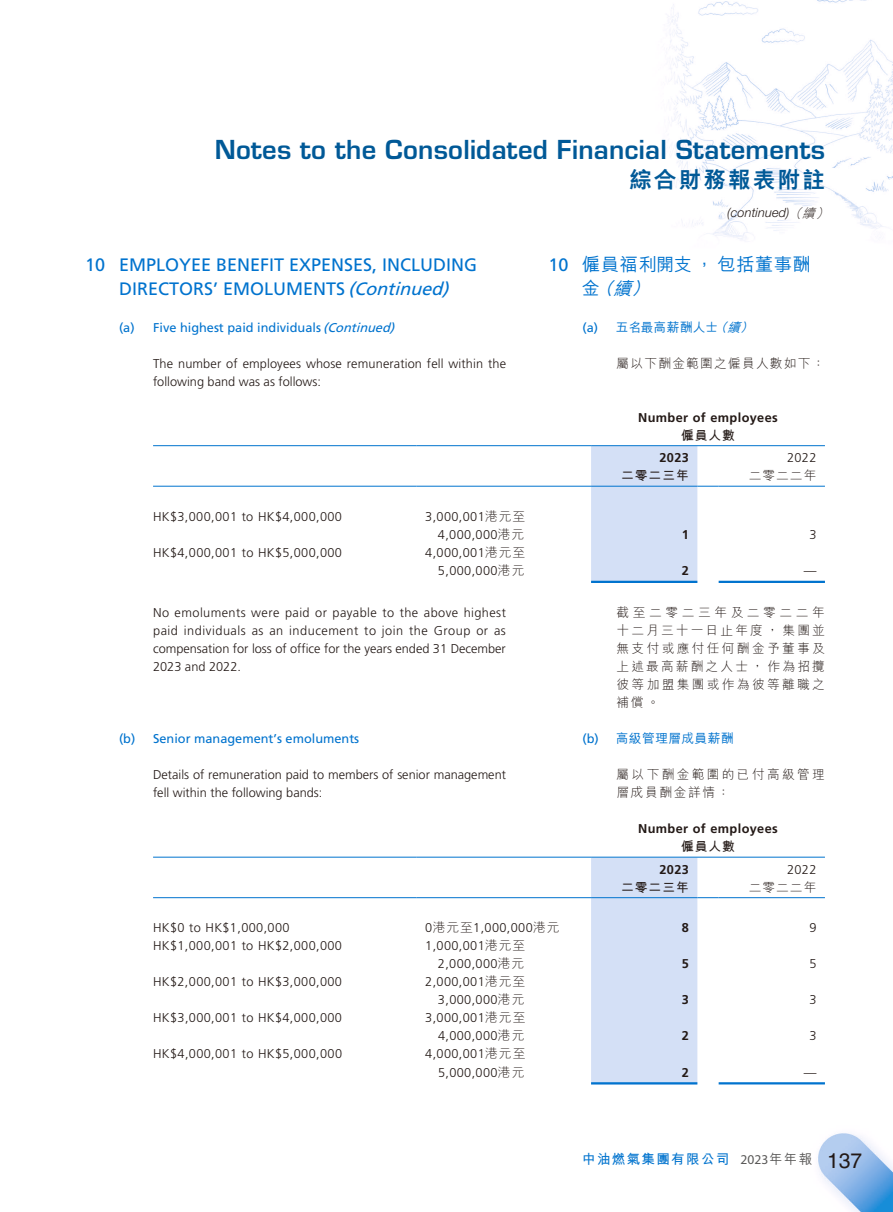
<style>
.page{position:relative;width:893px;height:1212px;background:#fff}
.page>*{position:absolute;margin:0;border:0;box-sizing:border-box;transform-origin:0 0}
.t1{font:600 25.5px "Eurostile LT Std";letter-spacing:.01em;color:#005997}
.t2{font:800 22.5px "M Hei HK";letter-spacing:.1em;color:#005997}
.t3{font:18px/24px "Frutiger LT Std";color:#0073ce}
.t4{font:500 18px/24px "M Hei HK";letter-spacing:.04em;color:#0073ce}
.t5{font:700 13.5px "M Hei HK";letter-spacing:.1em;color:#0073ce}
.t6{font:300 12.75px/18px "Frutiger LT Std";letter-spacing:.01em;color:#231916}
.t7{font:300 12.75px/18px "Frutiger LT Std";letter-spacing:.03em;color:#231916;text-align:right}
.t8{font:300 12.75px/18px "M Hei HK";letter-spacing:.165em;color:#231916;text-align:justify}
.t9{font:12.75px "Frutiger LT Std";color:#0073ce}
.t10{font:700 12.75px "Frutiger LT Std";letter-spacing:.03em;color:#231916}
.t11{font:700 12.75px "M Hei HK";letter-spacing:.08em;color:#231916}
.t12{font:300 12.75px "M Hei HK";letter-spacing:.095em;color:#231916}
.t13{font:italic 300 12.75px "Helvetica Neue LT Std";letter-spacing:.01em;color:#231916}
.t14{font:500 12.75px "M Hei HK";color:#0073ce}
.t15{font:500 12.75px "M Hei HK";letter-spacing:.03em;color:#0073ce}
.s1{font-style:italic}
.s2{font-family:"M Hei HK"}
.s3{font-family:"Frutiger LT Std";font-weight:400}
.s4{font-family:"Myriad Pro";font-weight:400;color:#595857}
.s5{font-weight:500;color:#595857}
.s6{font-family:"Helvetica LT Std";font-weight:400;font-size:21px;color:#231916}
</style>
<div class="page">
<img style="left:153px;top:0;width:740px;height:1212px">
<hr style="left:153px;top:445px;width:264px;height:1px;background:#0073ce">
<hr style="left:417px;top:445px;width:174px;height:1px;background:#0073ce">
<hr style="left:591px;top:445px;width:234px;height:1px;background:#0073ce">
<hr style="left:153px;top:486px;width:264px;height:1px;background:#0073ce">
<hr style="left:417px;top:486px;width:174px;height:1px;background:#0073ce">
<svg style="left:591px;top:446px;width:128px;height:137px"></svg>
<hr style="left:719px;top:486px;width:106px;height:1px;background:#0073ce">
<hr style="left:591px;top:581px;width:106px;height:2px;background:#0073ce">
<hr style="left:719px;top:581px;width:106px;height:2px;background:#0073ce">
<hr style="left:153px;top:857px;width:264px;height:1px;background:#0073ce">
<hr style="left:417px;top:857px;width:174px;height:1px;background:#0073ce">
<hr style="left:591px;top:857px;width:234px;height:1px;background:#0073ce">
<hr style="left:153px;top:897px;width:264px;height:1px;background:#0073ce">
<hr style="left:417px;top:897px;width:174px;height:1px;background:#0073ce">
<svg style="left:591px;top:857px;width:128px;height:227px"></svg>
<hr style="left:719px;top:897px;width:106px;height:1px;background:#0073ce">
<hr style="left:591px;top:1082px;width:106px;height:2px;background:#0073ce">
<hr style="left:719px;top:1082px;width:106px;height:2px;background:#0073ce">
<h1 class="t1" style="left:215px;top:134px;width:612px">Notes to the Consolidated Financial Statements</h1>
<h2 class="t2" style="left:629px;top:168px;width:197px">綜合財務報表附註</h2>
<h3 class="t3" style="left:119px;top:253px;width:360px;text-indent:-34px">10 EMPLOYEE BENEFIT EXPENSES, INCLUDING<br>DIRECTORS’ EMOLUMENTS <span class="s1">(Continued)</span></h3>
<p class="t9" style="left:119px;top:320px;width:281px">(a) Five highest paid individuals <span class="s1">(Continued)</span></p>
<p class="t6" style="left:153px;top:355px;width:355px">The number of employees whose remuneration fell within the following band was as follows:</p>
<p class="t7" style="left:153px;top:508px;width:190px">HK$3,000,001 to HK$4,000,000</p>
<p class="t7" style="left:425px;top:508px;width:102px">3,000,001<span class="s2">港元至<br></span>4,000,000<span class="s2">港元</span></p>
<p class="t7" style="left:153px;top:544px;width:190px">HK$4,000,001 to HK$5,000,000</p>
<p class="t7" style="left:425px;top:544px;width:102px">4,000,001<span class="s2">港元至<br></span>5,000,000<span class="s2">港元</span></p>
<p class="t6" style="left:153px;top:604px;width:354px;text-align:justify">No emoluments were paid or payable to the above highest paid individuals as an inducement to join the Group or as compensation for loss of office for the years ended 31 December 2023 and 2022.</p>
<p class="t9" style="left:119px;top:731px;width:242px">(b) Senior management’s emoluments</p>
<p class="t6" style="left:153px;top:766px;width:354px">Details of remuneration paid to members of senior management fell within the following bands:</p>
<p class="t13" style="left:727px;top:205px;width:106px">(continued)<span class="s2">（續）</span></p>
<h3 class="t4" style="left:582px;top:251px;width:230px;text-indent:-33px"><span class="s3">10</span> 僱員福利開支，包括董事酬金<span class="s1">（續）</span></h3>
<p class="t14" style="left:583px;top:318px;width:176px"><span class="s3">(a)</span> 五名最高薪酬人士<span class="s1">（續）</span></p>
<p class="t12" style="left:617px;top:357px;width:210px">屬以下酬金範圍之僱員人數如下：</p>
<p class="t10" style="left:638px;top:410px;width:141px">Number of employees</p>
<p class="t11" style="left:681px;top:426px;width:55px">僱員人數</p>
<p class="t10" style="left:659px;top:450px;width:31px">2023</p>
<p class="t6" style="left:787px;top:449px;width:31px">2022</p>
<p class="t11" style="left:621px;top:466px;width:69px">二零二三年</p>
<p class="t8" style="left:749px;top:467px;width:69px">二零二二年</p>
<p class="t10" style="left:682px;top:527px;width:9px">1</p>
<p class="t6" style="left:809px;top:526px;width:9px">3</p>
<p class="t10" style="left:682px;top:563px;width:9px">2</p>
<p class="t6" style="left:804px;top:562px;width:14px">—</p>
<p class="t8" style="left:617px;top:603px;width:210px">截至二零二三年及二零二二年十二月三十一日止年度，集團並無支付或應付任何酬金予董事及上述最高薪酬之人士，作為招攬彼等加盟集團或作為彼等離職之補償。</p>
<p class="t15" style="left:583px;top:729px;width:153px"><span class="s3">(b)</span> 高級管理層成員薪酬</p>
<p class="t8" style="left:617px;top:765px;width:210px">屬以下酬金範圍的已付高級管理層成員酬金詳情：</p>
<p class="t10" style="left:638px;top:821px;width:141px">Number of employees</p>
<p class="t11" style="left:681px;top:837px;width:55px">僱員人數</p>
<p class="t10" style="left:659px;top:862px;width:31px">2023</p>
<p class="t6" style="left:787px;top:861px;width:31px">2022</p>
<p class="t11" style="left:621px;top:878px;width:69px">二零二三年</p>
<p class="t8" style="left:749px;top:878px;width:69px">二零二二年</p>
<p class="t7" style="left:153px;top:919px;width:138px">HK$0 to HK$1,000,000</p>
<p class="t6" style="left:425px;top:919px;width:136px">0<span class="s2">港元至</span>1,000,000<span class="s2">港元</span></p>
<p class="t10" style="left:682px;top:920px;width:9px">8</p>
<p class="t6" style="left:809px;top:919px;width:9px">9</p>
<p class="t7" style="left:153px;top:937px;width:190px">HK$1,000,001 to HK$2,000,000</p>
<p class="t7" style="left:425px;top:937px;width:102px">1,000,001<span class="s2">港元至<br></span>2,000,000<span class="s2">港元</span></p>
<p class="t10" style="left:682px;top:956px;width:9px">5</p>
<p class="t6" style="left:809px;top:955px;width:9px">5</p>
<p class="t7" style="left:153px;top:973px;width:190px">HK$2,000,001 to HK$3,000,000</p>
<p class="t7" style="left:425px;top:973px;width:102px">2,000,001<span class="s2">港元至<br></span>3,000,000<span class="s2">港元</span></p>
<p class="t7" style="left:153px;top:1009px;width:190px">HK$3,000,001 to HK$4,000,000</p>
<p class="t7" style="left:425px;top:1009px;width:102px">3,000,001<span class="s2">港元至<br></span>4,000,000<span class="s2">港元</span></p>
<p class="t7" style="left:153px;top:1045px;width:190px">HK$4,000,001 to HK$5,000,000</p>
<p class="t7" style="left:425px;top:1045px;width:102px">4,000,001<span class="s2">港元至<br></span>5,000,000<span class="s2">港元</span></p>
<p class="t10" style="left:682px;top:992px;width:9px">3</p>
<p class="t6" style="left:809px;top:991px;width:9px">3</p>
<p class="t10" style="left:682px;top:1028px;width:9px">2</p>
<p class="t6" style="left:809px;top:1027px;width:9px">3</p>
<p class="t10" style="left:682px;top:1064px;width:9px">2</p>
<p class="t6" style="left:804px;top:1063px;width:14px">—</p>
<p class="t5" style="left:582px;top:1149px;width:281px">中油燃氣集團有限公司 <span class="s4">2023</span><span class="s5">年年報</span> <span class="s6">137</span></p>
</div>
